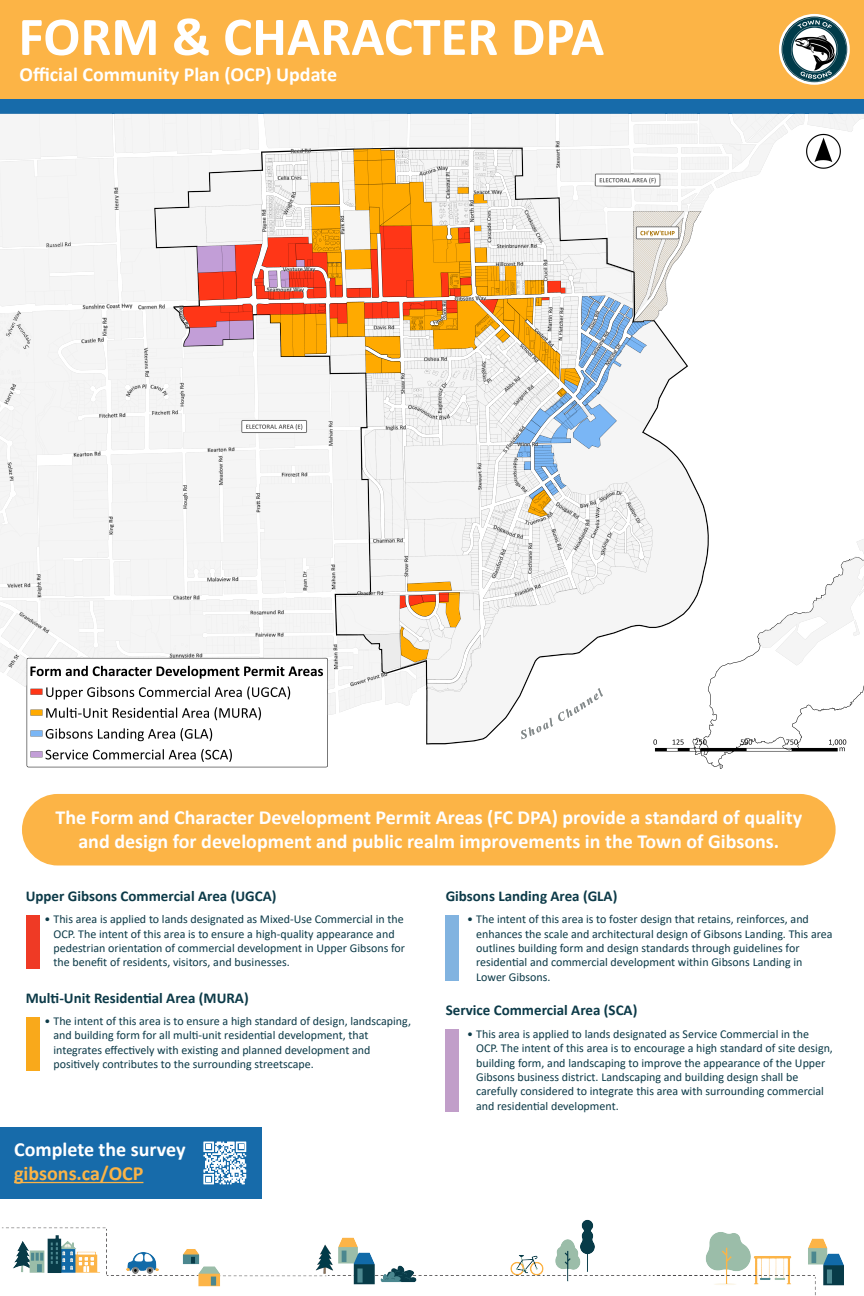
<style>
.page{position:relative;width:864px;height:1296px;background:#fff}
.page>*{position:absolute;margin:0;border:0;box-sizing:border-box;transform-origin:0 0}
.t1{font:700 55px "Calibri";color:#fff}
.t2{font:700 20px/24px "Calibri";color:#fff;text-align:center}
.t3{font:700 20px "Calibri";color:#fcb446}
.t4{font:700 15px "Calibri";color:#0c3a48}
.t5{font:12px/14.4px "Calibri";color:#0c3a48}
</style>
<div class="page">
<img style="left:815px;top:1238px;width:29px;height:38px">
<img style="left:383px;top:1265px;width:34px;height:18px">
<img style="left:547px;top:1220px;width:62px;height:62px">
<img style="left:2px;top:1227px;width:103px;height:46px">
<img style="left:105px;top:1227px;width:221px;height:50px">
<img style="left:435px;top:1255px;width:112px;height:21px">
<img style="left:652px;top:1232px;width:106px;height:53px">
<img style="left:815px;top:1276px;width:29px;height:19px">
<img style="left:49px;top:1228px;width:112px;height:48px">
<img style="left:758px;top:1238px;width:57px;height:47px">
<img style="left:340px;top:1237px;width:43px;height:48px">
<img style="left:181px;top:1246px;width:42px;height:41px">
<img style="left:307px;top:1242px;width:34px;height:34px">
<div style="left:0;top:0;width:864px;height:99px;background:#fcb446"></div>
<svg style="left:779px;top:14px;width:71px;height:71px"></svg>
<div style="left:0;top:99px;width:864px;height:14px;background:#176baa"></div>
<div style="left:22px;top:794px;width:814px;height:72px;background:#fcb446;border-radius:36px"></div>
<div style="left:26px;top:915px;width:13px;height:53px;background:#ef3a25"></div>
<div style="left:446px;top:915px;width:13px;height:66px;background:#81b3e0"></div>
<div style="left:446px;top:1030px;width:13px;height:82px;background:#c19ec9"></div>
<div style="left:26px;top:1017px;width:13px;height:53px;background:#f9a91b"></div>
<img style="left:0;top:113px;width:864px;height:656px">
<div style="left:0;top:1127px;width:262px;height:72px;background:#176baa"></div>
<hr style="left:14px;top:1182px;width:129px;height:1px;background:#fcb446">
<svg style="left:204px;top:1142px;width:42px;height:42px"></svg>
<h1 class="t1" style="left:18px;top:-2px;width:587px">FORM &amp; CHARACTER DPA</h1>
<h2 class="t2" style="left:20px;top:62px;width:319px">Official Community Plan (OCP) Update</h2>
<h2 class="t2" style="left:55px;top:805px;width:748px">The Form and Character Development Permit Areas (FC DPA) provide a standard of quality and design for development and public realm improvements in the Town of Gibsons.</h2>
<p class="t4" style="left:26px;top:885px;width:252px">Upper Gibsons Commercial Area (UGCA)</p>
<p class="t5" style="left:54px;top:912px;width:353px;text-indent:-9px">• This area is applied to lands designated as Mixed-Use Commercial in the OCP. The intent of this area is to ensure a high-quality appearance and pedestrian orientation of commercial development in Upper Gibsons for the benefit of residents, visitors, and businesses.</p>
<p class="t4" style="left:446px;top:885px;width:173px">Gibsons Landing Area (GLA)</p>
<p class="t5" style="left:476px;top:912px;width:358px;text-indent:-9px">• The intent of this area is to foster design that retains, reinforces, and enhances the scale and architectural design of Gibsons Landing. This area outlines building form and design standards through guidelines for residential and commercial development within Gibsons Landing in Lower Gibsons.</p>
<p class="t4" style="left:26px;top:987px;width:224px">Multi-Unit Residential Area (MURA)</p>
<p class="t5" style="left:54px;top:1014px;width:359px;text-indent:-9px">• The intent of this area is to ensure a high standard of design, landscaping, and building form for all multi-unit residential development, that integrates effectively with existing and planned development and positively contributes to the surrounding streetscape.</p>
<h2 class="t2" style="left:14px;top:1137px;width:173px">Complete the survey</h2>
<h2 class="t3" style="left:14px;top:1159px;width:131px">gibsons.ca/OCP</h2>
<p class="t4" style="left:446px;top:1000px;width:193px">Service Commercial Area (SCA)</p>
<p class="t5" style="left:476px;top:1026px;width:358px;text-indent:-9px">• This area is applied to lands designated as Service Commercial in the OCP. The intent of this area is to encourage a high standard of site design, building form, and landscaping to improve the appearance of the Upper Gibsons business district. Landscaping and building design shall be carefully considered to integrate this area with surrounding commercial and residential development.</p>
</div>
